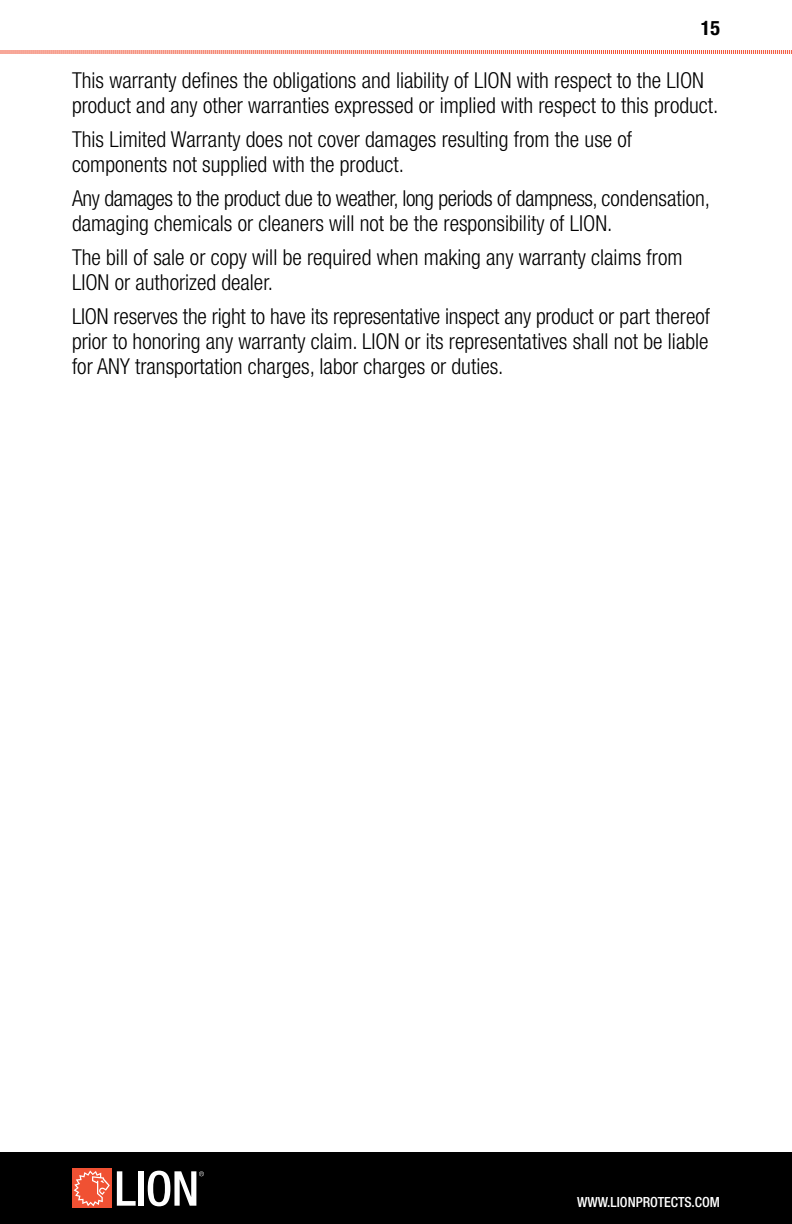
<style>
.page{position:relative;width:792px;height:1224px;background:#fff}
.page>*{position:absolute;margin:0;border:0;box-sizing:border-box;transform-origin:0 0}
.t1{font:300 condensed 22px/25px "Helvetica Neue LT Std";color:#000}
.t2{font:700 condensed 20px "Helvetica Neue LT Std";color:#000}
.t3{font:500 condensed 14px "Helvetica Neue LT Std";color:#fff}
</style>
<div class="page">
<div style="left:0;top:1152px;width:792px;height:72px;background:#000"></div>
<svg style="left:0;top:50px;width:792px;height:4px;background:#f7a798"></svg>
<svg style="left:117px;top:1171px;width:19px;height:35px"></svg>
<div style="left:138px;top:1171px;width:6px;height:35px;background:#fff"></div>
<div style="left:72px;top:1169px;width:40px;height:39px;background:#f05133"></div>
<svg style="left:74px;top:1171px;width:36px;height:35px"></svg>
<svg style="left:148px;top:1171px;width:56px;height:35px"></svg>
<p class="t2" style="left:701px;top:16px;width:21px">15</p>
<p class="t1" style="left:72px;top:67px;width:648px">This warranty defines the obligations and liability of LION with respect to the LION product and any other warranties expressed or implied with respect to this product.</p>
<p class="t1" style="left:72px;top:126px;width:562px">This Limited Warranty does not cover damages resulting from the use of components not supplied with the product.</p>
<p class="t1" style="left:72px;top:185px;width:640px">Any damages to the product due to weather, long periods of dampness, condensation, damaging chemicals or cleaners will not be the responsibility of LION.</p>
<p class="t1" style="left:72px;top:244px;width:612px">The bill of sale or copy will be required when making any warranty claims from<br>LION or authorized dealer.</p>
<p class="t1" style="left:72px;top:303px;width:640px;text-align:justify">LION reserves the right to have its representative inspect any product or part thereof prior to honoring any warranty claim. LION or its representatives shall not be liable for ANY transportation charges, labor charges or duties.</p>
<p class="t3" style="left:577px;top:1193px;width:144px">WWW.LIONPROTECTS.COM</p>
</div>
